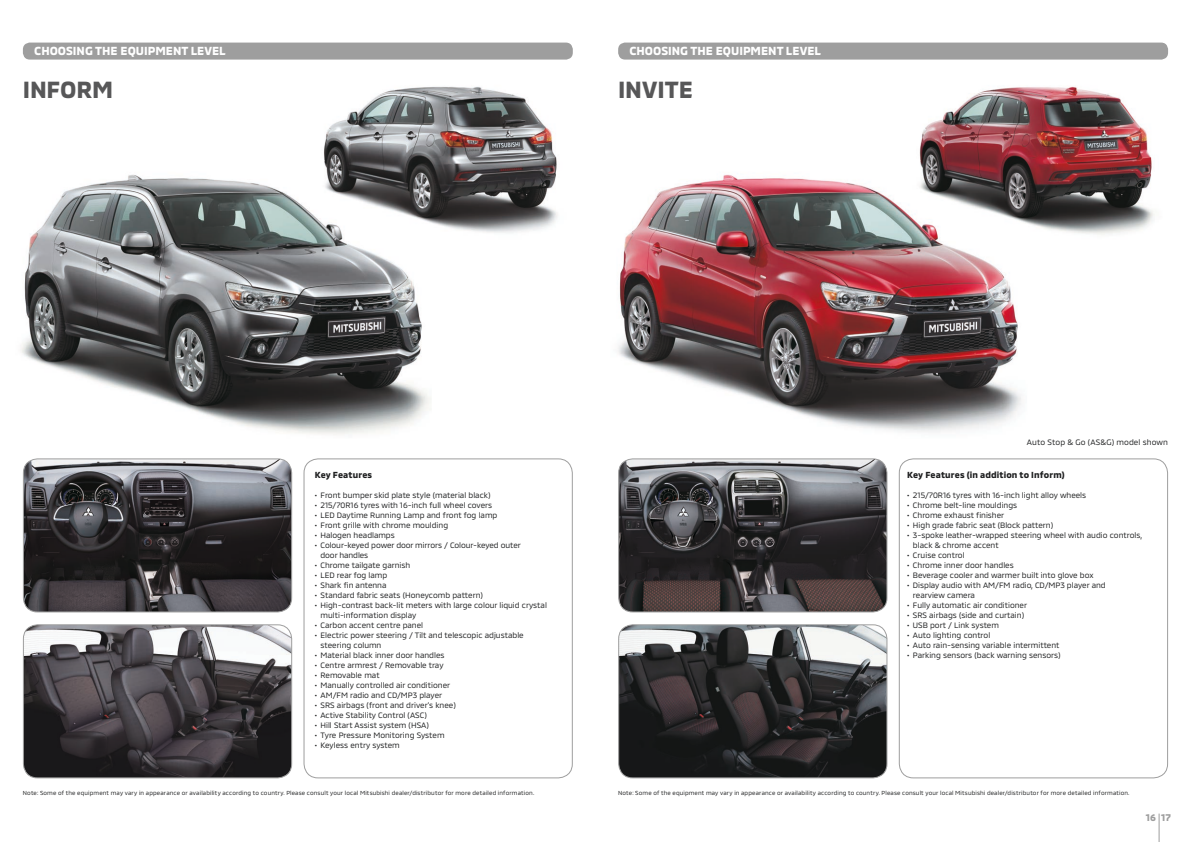
<style>
.page{position:relative;width:1191px;height:842px;background:#fff}
.page>*{position:absolute;margin:0;border:0;box-sizing:border-box;transform-origin:0 0}
.t1{font:24px "MMC Bold 3";letter-spacing:-.005em;color:#575758}
.t2{font:12px "MMC Bold 3";color:#fff}
.t3{font:10px "MMC Bold 3";color:#9e9e9e}
.t4{font:9px "MMC Bold 3";letter-spacing:.01em;color:#1d1e1f}
.t5{font:8px/10px "MMC Regular 3";color:#1d1e1f}
.t6{font:6px "MMC Regular 3";letter-spacing:.025em;color:#1d1e1f}
</style>
<div class="page">
<img style="left:324px;top:86px;width:234px;height:147px">
<img style="left:919px;top:86px;width:236px;height:149px">
<img style="left:21px;top:166px;width:411px;height:269px">
<img style="left:618px;top:166px;width:409px;height:266px">
<img style="left:619px;top:625px;width:268px;height:153px;border-radius:14px">
<div style="left:618px;top:624px;width:269px;height:154px;border:1px solid #9e9e9e;border-radius:14px"></div>
<img style="left:23px;top:459px;width:269px;height:153px;border-radius:14px">
<div style="left:23px;top:458px;width:269px;height:154px;border:1px solid #9e9e9e;border-radius:14px"></div>
<img style="left:619px;top:459px;width:268px;height:153px;border-radius:14px">
<div style="left:618px;top:458px;width:269px;height:154px;border:1px solid #9e9e9e;border-radius:14px"></div>
<img style="left:23px;top:625px;width:269px;height:153px;border-radius:14px">
<div style="left:23px;top:624px;width:269px;height:154px;border:1px solid #9e9e9e;border-radius:14px"></div>
<div style="left:304px;top:458px;width:269px;height:320px;border:1px solid #9e9e9e;border-radius:14px"></div>
<div style="left:899px;top:458px;width:269px;height:320px;border:1px solid #9e9e9e;border-radius:14px"></div>
<div style="left:23px;top:43px;width:550px;height:17px;background:#9e9e9e;border-radius:7px"></div>
<div style="left:618px;top:43px;width:550px;height:17px;background:#9e9e9e;border-radius:7px"></div>
<svg style="left:1159px;top:814px;width:1px;height:28px"></svg>
<h2 class="t2" style="left:34px;top:47px;width:193px">CHOOSING THE EQUIPMENT LEVEL</h2>
<h2 class="t2" style="left:630px;top:47px;width:193px">CHOOSING THE EQUIPMENT LEVEL</h2>
<h1 class="t1" style="left:23px;top:81px;width:92px">INFORM</h1>
<h1 class="t1" style="left:618px;top:81px;width:77px">INVITE</h1>
<p class="t4" style="left:315px;top:472px;width:59px">Key Features</p>
<p class="t5" style="left:315px;top:491px;width:177px">• Front bumper skid plate style (material black)</p>
<p class="t5" style="left:315px;top:501px;width:179px">• 215/70R16 tyres with 16-inch full wheel covers</p>
<p class="t5" style="left:315px;top:511px;width:184px">• LED Daytime Running Lamp and front fog lamp</p>
<p class="t5" style="left:315px;top:521px;width:135px">• Front grille with chrome moulding</p>
<p class="t5" style="left:315px;top:531px;width:81px">• Halogen headlamps</p>
<p class="t5" style="left:321px;top:541px;width:202px;text-indent:-6px">• Colour-keyed power door mirrors / Colour-keyed outer door handles</p>
<p class="t5" style="left:315px;top:561px;width:97px">• Chrome tailgate garnish</p>
<p class="t5" style="left:315px;top:571px;width:74px">• LED rear fog lamp</p>
<p class="t5" style="left:315px;top:581px;width:73px">• Shark fin antenna</p>
<p class="t5" style="left:315px;top:591px;width:170px">• Standard fabric seats (Honeycomb pattern)</p>
<p class="t5" style="left:321px;top:601px;width:228px;text-indent:-6px">• High-contrast back-lit meters with large colour liquid crystal multi-information display</p>
<p class="t5" style="left:315px;top:621px;width:110px">• Carbon accent centre panel</p>
<p class="t5" style="left:321px;top:631px;width:205px;text-indent:-6px">• Electric power steering / Tilt and telescopic adjustable steering column</p>
<p class="t5" style="left:315px;top:651px;width:131px">• Material black inner door handles</p>
<p class="t5" style="left:315px;top:661px;width:130px">• Centre armrest / Removable tray</p>
<p class="t5" style="left:315px;top:671px;width:66px">• Removable mat</p>
<p class="t5" style="left:315px;top:681px;width:137px">• Manually controlled air conditioner</p>
<p class="t5" style="left:315px;top:691px;width:129px">• AM/FM radio and CD/MP3 player</p>
<p class="t5" style="left:315px;top:701px;width:143px">• SRS airbags (front and driver’s knee)</p>
<p class="t5" style="left:315px;top:711px;width:113px">• Active Stability Control (ASC)</p>
<p class="t5" style="left:315px;top:721px;width:116px">• Hill Start Assist system (HSA)</p>
<p class="t5" style="left:315px;top:731px;width:131px">• Tyre Pressure Monitoring System</p>
<p class="t5" style="left:315px;top:741px;width:86px">• Keyless entry system</p>
<p class="t5" style="left:1027px;top:438px;width:143px">Auto Stop &amp; Go (AS&amp;G) model shown</p>
<p class="t4" style="left:907px;top:472px;width:159px">Key Features (in addition to Inform)</p>
<p class="t5" style="left:907px;top:491px;width:180px">• 215/70R16 tyres with 16-inch light alloy wheels</p>
<p class="t5" style="left:907px;top:501px;width:111px">• Chrome belt-line mouldings</p>
<p class="t5" style="left:907px;top:511px;width:99px">• Chrome exhaust finisher</p>
<p class="t5" style="left:907px;top:521px;width:147px">• High grade fabric seat (Block pattern)</p>
<p class="t5" style="left:913px;top:531px;width:231px;text-indent:-6px">• 3-spoke leather-wrapped steering wheel with audio controls, black &amp; chrome accent</p>
<p class="t5" style="left:907px;top:551px;width:59px">• Cruise control</p>
<p class="t5" style="left:907px;top:561px;width:108px">• Chrome inner door handles</p>
<p class="t5" style="left:907px;top:571px;width:188px">• Beverage cooler and warmer built into glove box</p>
<p class="t5" style="left:913px;top:581px;width:194px;text-indent:-6px">• Display audio with AM/FM radio, CD/MP3 player and rearview camera</p>
<p class="t5" style="left:907px;top:601px;width:121px">• Fully automatic air conditioner</p>
<p class="t5" style="left:907px;top:611px;width:118px">• SRS airbags (side and curtain)</p>
<p class="t5" style="left:907px;top:621px;width:93px">• USB port / Link system</p>
<p class="t5" style="left:907px;top:631px;width:84px">• Auto lighting control</p>
<p class="t5" style="left:907px;top:641px;width:154px">• Auto rain-sensing variable intermittent</p>
<p class="t5" style="left:907px;top:651px;width:155px">• Parking sensors (back warning sensors)</p>
<p class="t6" style="left:23px;top:790px;width:513px">Note: Some of the equipment may vary in appearance or availability according to country. Please consult your local Mitsubishi dealer/distributor for more detailed information.</p>
<p class="t6" style="left:618px;top:790px;width:513px">Note: Some of the equipment may vary in appearance or availability according to country. Please consult your local Mitsubishi dealer/distributor for more detailed information.</p>
<p class="t3" style="left:1146px;top:813px;width:27px">16 17</p>
</div>
